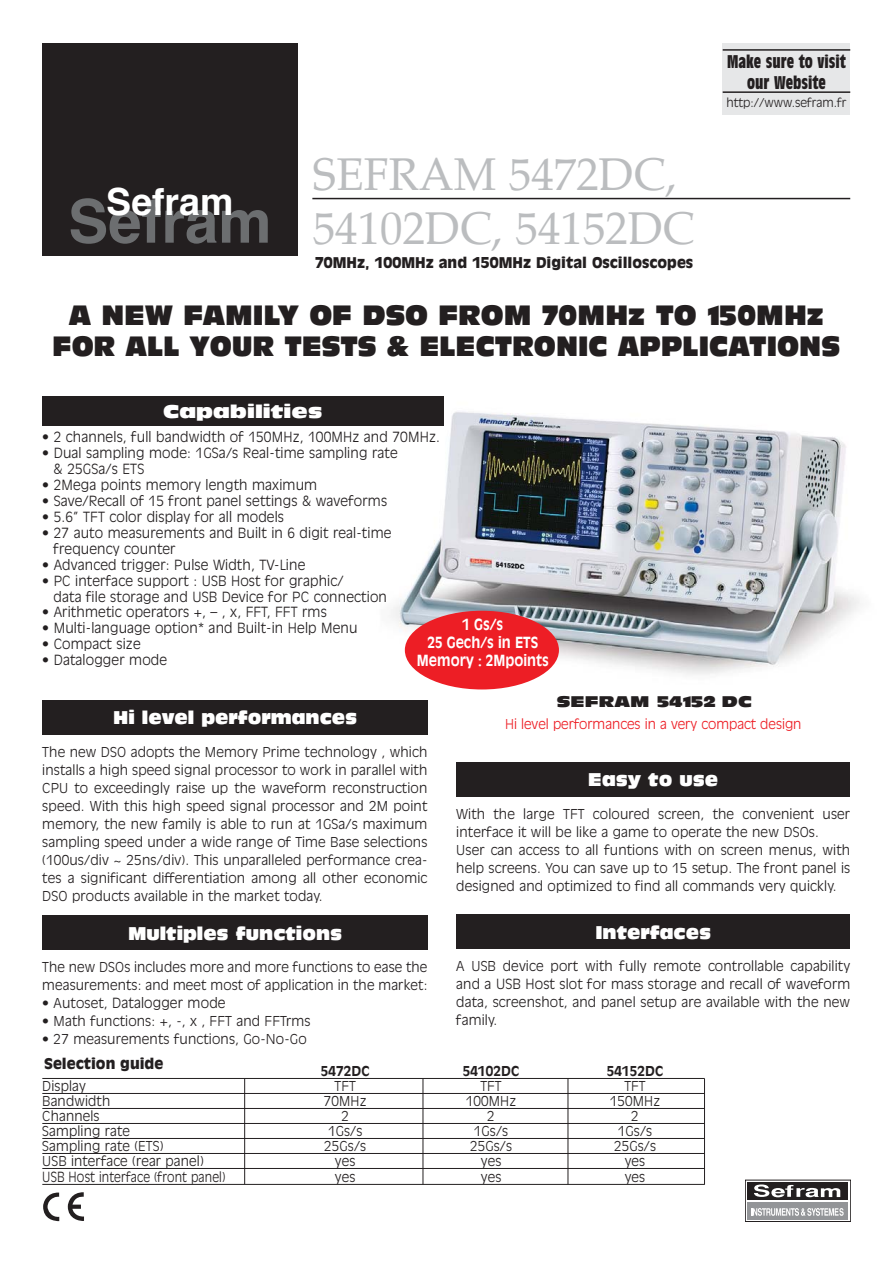
<style>
.page{position:relative;width:893px;height:1263px;background:#fff}
.page>*{position:absolute;margin:0;border:0;box-sizing:border-box;transform-origin:0 0}
.t1{font:45px/54px "Palatino";color:#bbbdbf}
.t2{font:700 37.5px "Helvetica";color:#fff}
.t3{font:27.3px/31.5px "Antique Olive Nord";color:#231f20;text-align:center;scale:.79 1}
.t4{font:18px "Antique Olive Nord";color:#fff;scale:.8 1}
.t5{font:700 condensed 18px/21.6px "Antique Olive";color:#231f20;text-align:center}
.t6{font:18px "Antique Olive Nord";color:#fff}
.t7{font:700 15.15px/18.1px "Antique Olive";color:#fff;text-align:center;scale:.89 1}
.t8{font:15.15px "Antique Olive Nord";color:#231f20}
.t9{font:900 14.55px "Antique Olive";color:#231f20}
.t10{font:300 13.95px/15.9px "Antique Olive";letter-spacing:.01em;color:#231f20}
.t11{font:300 13.5px/18px "Antique Olive";letter-spacing:.01em;color:#231f20;text-align:justify}
.t12{font:300 13.5px "Antique Olive";color:#ed1e25}
.t13{font:300 13.5px "Antique Olive";letter-spacing:.01em;color:#231f20;scale:.9 1}
.t14{font:700 13.5px "Antique Olive";letter-spacing:.01em;color:#231f20}
.t15{font:300 12px "Antique Olive";color:#231f20}
.s1{font-family:"Helvetica";font-weight:700;font-size:60px;color:#6c6e70}
.s2{font-size:13.5px}
.s3{font-size:13.95px}
</style>
<div class="page">
<img style="left:391px;top:396px;width:469px;height:294px">
<div style="left:748px;top:1182px;width:100px;height:18px;background:#231f20"></div>
<div style="left:748px;top:1202px;width:100px;height:17px;background:#939598"></div>
<div style="left:745px;top:1180px;width:106px;height:42px;border:1px solid #231f20"></div>
<svg style="left:754px;top:1184px;width:86px;height:13px"></svg>
<svg style="left:751px;top:1208px;width:93px;height:8px"></svg>
<svg style="left:43px;top:1192px;width:16px;height:29px"></svg>
<svg style="left:68px;top:1192px;width:16px;height:29px"></svg>
<div style="left:723px;top:43px;width:127px;height:72px;background:#e6e7e8"></div>
<hr style="left:723px;top:49px;width:127px;height:2px;background:#231f20">
<hr style="left:723px;top:91px;width:127px;height:2px;background:#231f20">
<hr style="left:312px;top:198px;width:538px;height:1px;background:#231f20">
<div style="left:42px;top:43px;width:255px;height:213px;background:#231f20"></div>
<div style="left:42px;top:700px;width:386px;height:35px;background:#231f20"></div>
<div style="left:42px;top:915px;width:386px;height:35px;background:#231f20"></div>
<div style="left:456px;top:762px;width:394px;height:34px;background:#231f20"></div>
<div style="left:456px;top:914px;width:394px;height:35px;background:#231f20"></div>
<hr style="left:42px;top:1078px;width:663px;height:1px;background:#231f20">
<hr style="left:42px;top:1093px;width:663px;height:1px;background:#231f20">
<hr style="left:42px;top:1108px;width:663px;height:1px;background:#231f20">
<hr style="left:42px;top:1123px;width:663px;height:1px;background:#231f20">
<hr style="left:42px;top:1138px;width:663px;height:1px;background:#231f20">
<hr style="left:42px;top:1153px;width:663px;height:1px;background:#231f20">
<hr style="left:42px;top:1168px;width:663px;height:1px;background:#231f20">
<hr style="left:42px;top:1184px;width:663px;height:1px;background:#231f20">
<hr style="left:423px;top:1079px;width:1px;height:105px;background:#231f20">
<hr style="left:244px;top:1079px;width:1px;height:105px;background:#231f20">
<hr style="left:568px;top:1079px;width:1px;height:105px;background:#231f20">
<hr style="left:704px;top:1079px;width:1px;height:105px;background:#231f20">
<div style="left:405px;top:611px;width:154px;height:78px;background:#ed1e25;border-radius:50%"></div>
<div style="left:42px;top:396px;width:401px;height:30px;background:#231f20"></div>
<h1 class="t1" style="left:68px;top:151px;width:628px;text-indent:245px">SEFRAM 5472DC,<br><span class="s1">Sefram</span> 54102DC, 54152DC</h1>
<h2 class="t2" style="left:106px;top:186px;width:129px">Sefram</h2>
<p class="t9" style="left:315px;top:256px;width:380px">70MHz, 100MHz and 150MHz Digital Oscilloscopes</p>
<h3 class="t5" style="left:727px;top:51px;width:120px">Make sure to visit our Website</h3>
<p class="t15" style="left:727px;top:97px;width:121px">http://www.sefram.fr</p>
<h3 class="t3" style="left:53px;top:301px;width:998px">A NEW FAMILY OF DSO FROM 70MHz TO 150MHz<br>FOR ALL YOUR TESTS &amp; ELECTRONIC APPLICATIONS</h3>
<h3 class="t6" style="left:163px;top:404px;width:161px">Capabilities</h3>
<p class="t10" style="left:42px;top:430px;width:399px">• 2 channels, full bandwidth of 150MHz, 100MHz and 70MHz.</p>
<p class="t10" style="left:54px;top:446px;width:346px;text-indent:-11px">• Dual sampling mode: 1GSa/s Real-time sampling rate &amp; 25GSa/s ETS</p>
<p class="t10" style="left:42px;top:478px;width:276px">• 2Mega points memory length maximum</p>
<p class="t10" style="left:42px;top:493px;width:346px">• Save/Recall of 15 front panel settings &amp; waveforms</p>
<p class="t10" style="left:42px;top:509px;width:243px">• 5.6” TFT color display for all models</p>
<p class="t10" style="left:54px;top:525px;width:339px;text-indent:-11px">• 27 auto measurements and Built in 6 digit real-time frequency counter</p>
<p class="t10" style="left:42px;top:557px;width:265px">• Advanced trigger: Pulse Width, TV-Line</p>
<p class="t10" style="left:54px;top:573px;width:335px;text-indent:-11px">• PC interface support : USB Host for graphic/<br>data file storage and USB Device for PC connection</p>
<p class="t10" style="left:42px;top:605px;width:286px">• Arithmetic operators +, – , x, FFT, FFT rms</p>
<p class="t10" style="left:42px;top:621px;width:317px">• Multi-language option* and Built-in Help Menu</p>
<p class="t10" style="left:42px;top:637px;width:100px">• Compact size</p>
<p class="t10" style="left:42px;top:653px;width:126px">• Datalogger mode</p>
<p class="t7" style="left:417px;top:616px;width:150px">1 Gs/s<br>25 Gech/s in ETS<br>Memory : 2Mpoints</p>
<p class="t8" style="left:557px;top:695px;width:197px">SEFRAM 54152 DC</p>
<h3 class="t4" style="left:113px;top:711px;width:307px">Hi level performances</h3>
<p class="t11" style="left:42px;top:744px;width:387px">The new DSO adopts the Memory Prime technology , which installs a high speed signal processor to work in parallel with CPU to exceedingly raise up the waveform reconstruction speed. With this high speed signal processor and 2M point memory, the new family is able to run at 1GSa/s maximum sampling speed under a wide range of Time Base selections (100us/div ~ 25ns/div). This unparalleled performance crea&shy;tes a significant differentiation among all other economic DSO products available in the market today.</p>
<h3 class="t4" style="left:128px;top:926px;width:269px">Multiples functions</h3>
<p class="t11" style="left:42px;top:959px;width:387px">The new DSOs includes more and more functions to ease the measurements: and meet most of application in the market:</p>
<p class="t10" style="left:42px;top:996px;width:185px"><span class="s2">• Autoset,</span> Datalogger mode</p>
<p class="t11" style="left:42px;top:1013px;width:270px">• Math functions: +, -, x , FFT and FFTrms</p>
<p class="t11" style="left:42px;top:1031px;width:266px">• 27 measurements functions, Go-No-Go</p>
<p class="t12" style="left:505px;top:718px;width:298px">Hi level performances in a very compact design</p>
<h3 class="t4" style="left:588px;top:772px;width:164px">Easy to use</h3>
<p class="t11" style="left:456px;top:805px;width:395px;text-align:left">With the large TFT coloured screen, the convenient user interface it will be like a game to operate the new DSOs.<br>User can access to all funtions with on screen menus, with help screens. You can save up to 15 setup. The front panel is designed and optimized to find all commands very quickly.</p>
<h3 class="t4" style="left:595px;top:925px;width:146px">Interfaces</h3>
<p class="t11" style="left:456px;top:958px;width:395px">A USB device port with fully remote controllable capability and a <span class="s3">USB Host</span> slot for mass storage and recall of waveform data, screenshot, and panel setup are available with the new family.</p>
<p class="t9" style="left:44px;top:1057px;width:121px">Selection guide</p>
<p class="t14" style="left:321px;top:1066px;width:50px">5472DC</p>
<p class="t14" style="left:463px;top:1066px;width:58px">54102DC</p>
<p class="t14" style="left:607px;top:1066px;width:58px">54152DC</p>
<p class="t11" style="left:42px;top:1078px;width:45px">Display</p>
<p class="t11" style="left:335px;top:1078px;width:23px">TFT</p>
<p class="t11" style="left:480px;top:1078px;width:23px">TFT</p>
<p class="t11" style="left:624px;top:1078px;width:23px">TFT</p>
<p class="t11" style="left:42px;top:1093px;width:69px">Bandwidth</p>
<p class="t11" style="left:324px;top:1093px;width:44px">70MHz</p>
<p class="t11" style="left:466px;top:1093px;width:52px">100MHz</p>
<p class="t11" style="left:610px;top:1093px;width:52px">150MHz</p>
<p class="t11" style="left:42px;top:1108px;width:59px">Channels</p>
<p class="t11" style="left:341px;top:1108px;width:9px">2</p>
<p class="t11" style="left:487px;top:1108px;width:9px">2</p>
<p class="t11" style="left:631px;top:1108px;width:9px">2</p>
<p class="t11" style="left:42px;top:1123px;width:89px">Sampling rate</p>
<p class="t11" style="left:328px;top:1123px;width:36px">1Gs/s</p>
<p class="t11" style="left:474px;top:1123px;width:36px">1Gs/s</p>
<p class="t11" style="left:618px;top:1123px;width:36px">1Gs/s</p>
<p class="t11" style="left:42px;top:1138px;width:123px">Sampling rate (ETS)</p>
<p class="t11" style="left:324px;top:1138px;width:43px">25Gs/s</p>
<p class="t11" style="left:470px;top:1138px;width:43px">25Gs/s</p>
<p class="t11" style="left:614px;top:1138px;width:43px">25Gs/s</p>
<p class="t11" style="left:42px;top:1153px;width:163px">USB interface (rear panel)</p>
<p class="t11" style="left:335px;top:1153px;width:22px">yes</p>
<p class="t11" style="left:481px;top:1153px;width:22px">yes</p>
<p class="t11" style="left:625px;top:1153px;width:22px">yes</p>
<p class="t13" style="left:42px;top:1171px;width:205px"><span class="s3">USB Host</span> interface (front panel)</p>
<p class="t11" style="left:335px;top:1169px;width:22px">yes</p>
<p class="t11" style="left:481px;top:1169px;width:22px">yes</p>
<p class="t11" style="left:625px;top:1169px;width:22px">yes</p>
</div>
